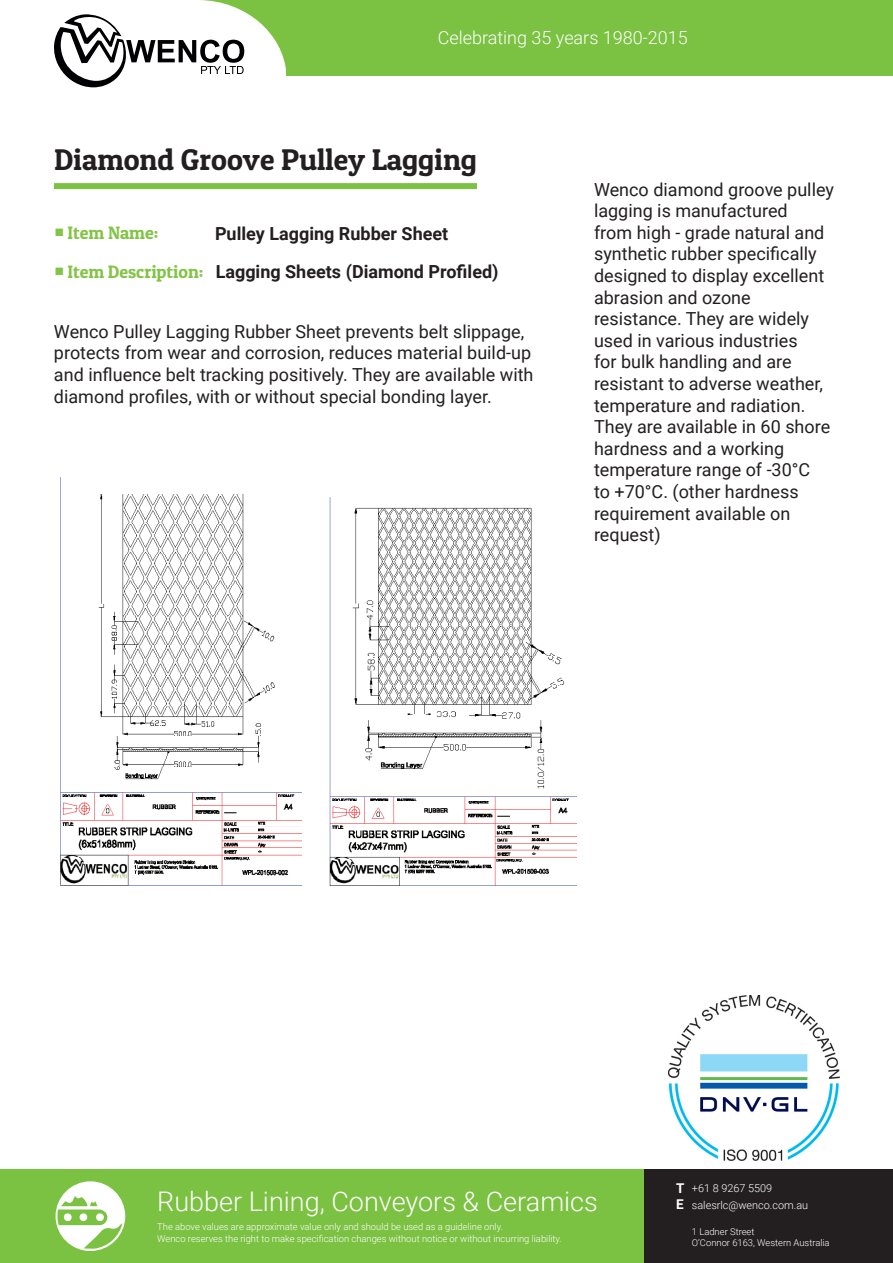
<style>
.page{position:relative;width:893px;height:1263px;background:#fff}
.page>*{position:absolute;margin:0;border:0;box-sizing:border-box;transform-origin:0 0}
.t1{font:30px "Patua One";color:#231f20}
.t2{font:300 27px "Roboto";color:#fff}
.t3{font:18px/21.6px "Roboto";color:#231f20}
.t4{font:700 18px/38.2px "Roboto";color:#231f20}
.t5{font:300 18px "Roboto";color:#fff}
.t6{font:18px "Patua One";color:#82c445}
.t7{font:700 13.5px/16.2px "Roboto";color:#fff}
.t8{font:300 10.8px/16.5px "Roboto";color:#fff}
.t9{font:300 9.45px/11.2px "Roboto";color:#fff}
</style>
<div class="page">
<div style="left:643px;top:1169px;width:250px;height:94px;background:#231f20"></div>
<div style="left:0;top:1169px;width:643px;height:94px;background:#7bc142"></div>
<img style="left:668px;top:995px;width:172px;height:165px">
<div style="left:56px;top:1181px;width:69px;height:70px;background:#fff;border-radius:50%"></div>
<svg style="left:57px;top:1196px;width:65px;height:53px"></svg>
<div style="left:200px;top:0;width:693px;height:75px;background:#7bc142"></div>
<svg style="left:54px;top:14px;width:190px;height:73px"></svg>
<div style="left:54px;top:183px;width:423px;height:6px;background:#7bc142"></div>
<img style="left:329px;top:498px;width:247px;height:388px">
<img style="left:61px;top:494px;width:241px;height:392px">
<p class="t5" style="left:438px;top:25px;width:251px">Celebrating 35 years 1980-2015</p>
<h1 class="t1" style="left:54px;top:140px;width:424px">Diamond Groove Pulley Lagging</h1>
<p class="t6" style="left:68px;top:221px;width:92px">Item Name:</p>
<p class="t4" style="left:215px;top:213px;width:285px">Pulley Lagging Rubber Sheet<br>Lagging Sheets (Diamond Profiled)</p>
<p class="t6" style="left:68px;top:260px;width:137px">Item Description:</p>
<p class="t3" style="left:54px;top:320px;width:481px">Wenco Pulley Lagging Rubber Sheet prevents belt slippage, protects from wear and corrosion, reduces material build-up and influence belt tracking positively. They are available with diamond profiles, with or without special bonding layer.</p>
<p class="t3" style="left:594px;top:178px;width:241px">Wenco diamond groove pulley lagging is manufactured<br>from high - grade natural and synthetic rubber specifically designed to display excellent abrasion and ozone resistance. They are widely used in various industries<br>for bulk handling and are resistant to adverse weather, temperature and radiation.<br>They are available in 60 shore hardness and a working temperature range of -30°C<br>to +70°C. (other hardness requirement available on request)</p>
<h2 class="t2" style="left:157px;top:1182px;width:442px">Rubber Lining, Conveyors &amp; Ceramics</h2>
<p class="t9" style="left:157px;top:1221px;width:406px">The above values are approximate value only and should be used as a guideline only.<br>Wenco reserves the right to make specification changes without notice or without incurring liability.</p>
<p class="t7" style="left:676px;top:1179px;width:10px">T<br>E</p>
<p class="t8" style="left:692px;top:1180px;width:118px">+61 8 9267 5509 salesrlc@wenco.com.au</p>
<p class="t9" style="left:692px;top:1226px;width:139px">1 Ladner Street<br>O’Connor 6163, Western Australia</p>
</div>
